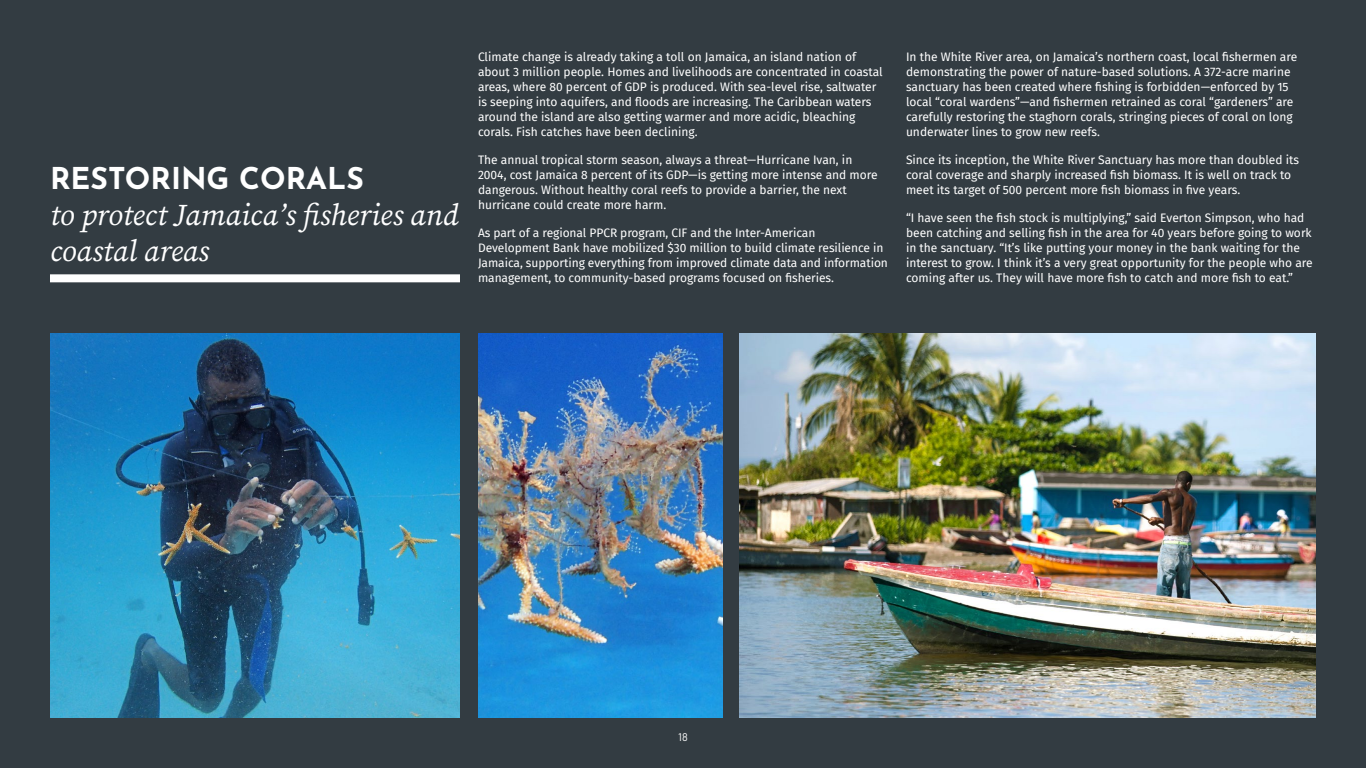
<style>
.page{position:relative;width:1366px;height:768px;background:#333c42}
.page>*{position:absolute;margin:0;border:0;box-sizing:border-box;transform-origin:0 0}
.Sub-heading_insert_p{font:italic 30px/36px "Source Serif Pro";color:#fff}
.Heading_Insert_page{font:100 30px "Josefin Sans";color:#fff}
.Normal_white{font:12px/15px "Fira Sans";color:#fff}
.t1{font:11px "Barlow";color:#fff}
</style>
<div class="page">
<div style="left:50px;top:274px;width:410px;height:8px;background:#fff"></div>
<img style="left:50px;top:333px;width:410px;height:384px">
<img style="left:478px;top:333px;width:245px;height:384px">
<img style="left:739px;top:333px;width:577px;height:385px">
<p class="Heading_Insert_page" style="left:50px;top:156px;width:315px">RESTORING CORALS</p>
<p class="Sub-heading_insert_p" style="left:50px;top:197px;width:410px">to protect Jamaica’s fisheries and coastal areas</p>
<p class="Normal_white" style="left:478px;top:49px;width:406px">Climate change is already taking a toll on Jamaica, an island nation of about 3 million people. Homes and livelihoods are concentrated in coastal areas, where 80 percent of GDP is produced. With sea-level rise, saltwater is seeping into aquifers, and floods are increasing. The Caribbean waters around the island are also getting warmer and more acidic, bleaching corals. Fish catches have been declining.</p>
<p class="Normal_white" style="left:478px;top:152px;width:401px">The annual tropical storm season, always a threat—Hurricane Ivan, in 2004, cost Jamaica 8 percent of its GDP—is getting more intense and more dangerous. Without healthy coral reefs to provide a barrier, the next hurricane could create more harm.</p>
<p class="Normal_white" style="left:478px;top:225px;width:412px">As part of a regional PPCR program, CIF and the Inter-American Development Bank have mobilized $30 million to build climate resilience in Jamaica, supporting everything from improved climate data and information management, to community-based programs focused on fisheries.</p>
<p class="Normal_white" style="left:906px;top:49px;width:393px">In the White River area, on Jamaica’s northern coast, local fishermen are demonstrating the power of nature-based solutions. A 372-acre marine sanctuary has been created where fishing is forbidden—enforced by 15 local “coral wardens”—and fishermen retrained as coral “gardeners” are carefully restoring the staghorn corals, stringing pieces of coral on long underwater lines to grow new reefs.</p>
<p class="Normal_white" style="left:906px;top:152px;width:395px">Since its inception, the White River Sanctuary has more than doubled its coral coverage and sharply increased fish biomass. It is well on track to meet its target of 500 percent more fish biomass in five years.</p>
<p class="Normal_white" style="left:906px;top:210px;width:408px">“I have seen the fish stock is multiplying,” said Everton Simpson, who had been catching and selling fish in the area for 40 years before going to work in the sanctuary. “It’s like putting your money in the bank waiting for the interest to grow. I think it’s a very great opportunity for the people who are coming after us. They will have more fish to catch and more fish to eat.”</p>
<p class="t1" style="left:678px;top:729px;width:11px">18</p>
</div>
